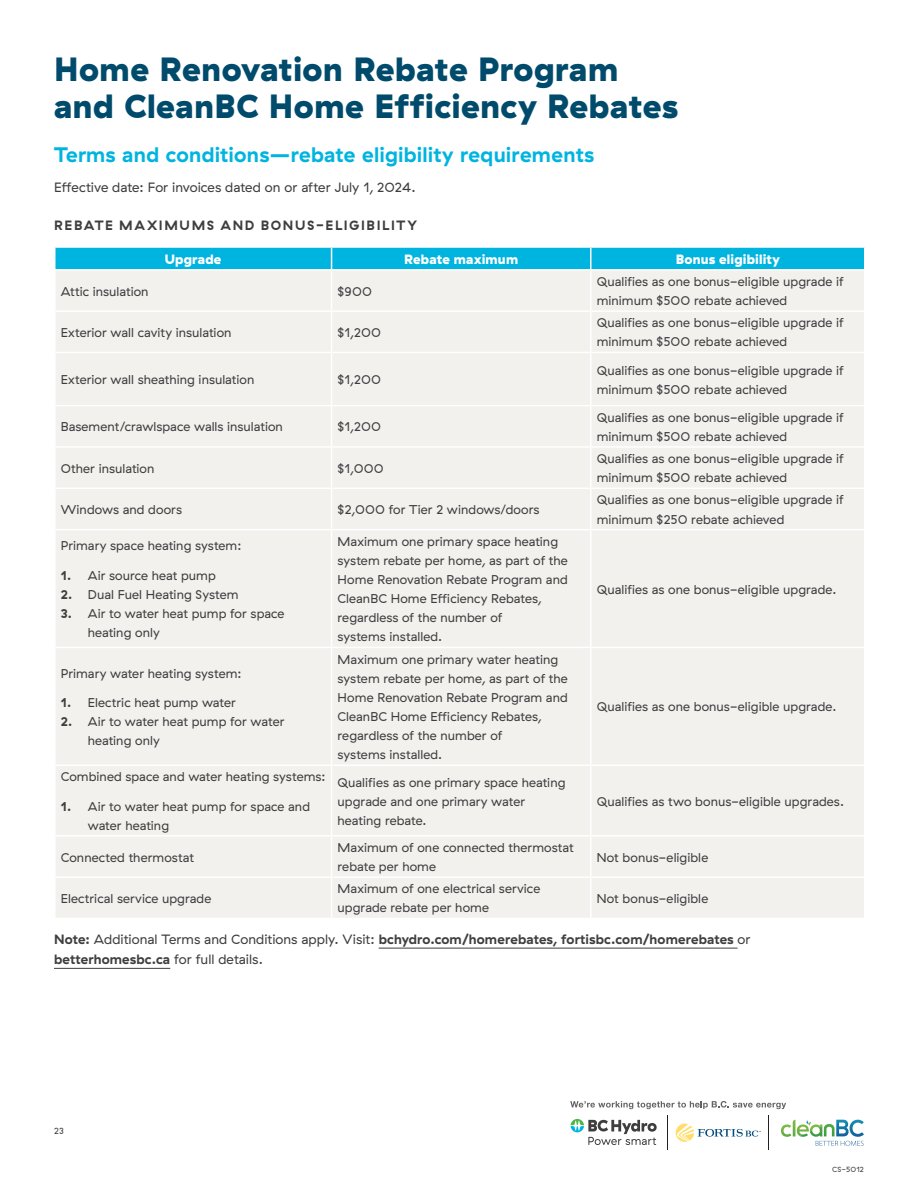
<style>
.page{position:relative;width:918px;height:1188px;background:#fff}
.page>*{position:absolute;margin:0;border:0;box-sizing:border-box;transform-origin:0 0}
.t1{font:900 33.6px/36.9px "GT Haptik";letter-spacing:.01em;color:#004b6c}
.t2{font:700 21px "GT Haptik";letter-spacing:.01em;color:#00b4e0}
.t3{font:700 13.5px/20.2px "GT Haptik";letter-spacing:.01em;color:#3e3e3f}
.t4{font:13.5px "GT Haptik";color:#3e3e3f}
.t5{font:900 13.5px "GT Haptik";letter-spacing:.01em;color:#fff}
.t6{font:700 13.5px "GT Haptik";letter-spacing:.12em;color:#3e3e3f}
.t7{font:12.75px/19.2px "GT Haptik";letter-spacing:.005em;color:#3e3e3f}
.t8{font:9px "GT Haptik";color:#3e3e3f}
.t9{font:7.5px "GT Haptik";letter-spacing:.02em;color:#3e3e3f}
.s1{font-weight:700}
.s2{font-weight:400}
</style>
<div class="page">
<svg style="left:570px;top:1101px;width:216px;height:8px"></svg>
<svg style="left:676px;top:1124px;width:85px;height:18px"></svg>
<hr style="left:668px;top:1116px;width:1px;height:34px;background:#231f20">
<hr style="left:768px;top:1116px;width:1px;height:34px;background:#231f20">
<svg style="left:571px;top:1119px;width:86px;height:26px"></svg>
<svg style="left:781px;top:1120px;width:83px;height:26px"></svg>
<hr style="left:379px;top:948px;width:359px;height:1px;background:#3e3e3f">
<hr style="left:54px;top:968px;width:116px;height:1px;background:#3e3e3f">
<div style="left:56px;top:271px;width:808px;height:647px;background:#f3f1ee"></div>
<div style="left:55px;top:247px;width:809px;height:22px;background:#00b4e0"></div>
<hr style="left:591px;top:246px;width:275px;height:2px;background:#fff">
<hr style="left:590px;top:248px;width:2px;height:21px;background:#fff">
<hr style="left:331px;top:271px;width:1px;height:39px;background:#fff">
<hr style="left:590px;top:271px;width:2px;height:39px;background:#fff">
<hr style="left:54px;top:310px;width:278px;height:2px;background:#fff">
<hr style="left:332px;top:310px;width:259px;height:2px;background:#fff">
<hr style="left:331px;top:312px;width:1px;height:40px;background:#fff">
<hr style="left:591px;top:310px;width:275px;height:2px;background:#fff">
<hr style="left:590px;top:312px;width:2px;height:40px;background:#fff">
<hr style="left:54px;top:352px;width:278px;height:1px;background:#fff">
<hr style="left:332px;top:352px;width:259px;height:1px;background:#fff">
<hr style="left:331px;top:353px;width:1px;height:52px;background:#fff">
<hr style="left:591px;top:352px;width:275px;height:1px;background:#fff">
<hr style="left:590px;top:353px;width:2px;height:52px;background:#fff">
<hr style="left:54px;top:405px;width:278px;height:1px;background:#fff">
<hr style="left:332px;top:405px;width:259px;height:1px;background:#fff">
<hr style="left:331px;top:406px;width:1px;height:40px;background:#fff">
<hr style="left:591px;top:405px;width:275px;height:1px;background:#fff">
<hr style="left:590px;top:406px;width:2px;height:40px;background:#fff">
<hr style="left:54px;top:446px;width:278px;height:2px;background:#fff">
<hr style="left:332px;top:446px;width:259px;height:2px;background:#fff">
<hr style="left:331px;top:448px;width:1px;height:40px;background:#fff">
<hr style="left:591px;top:446px;width:275px;height:2px;background:#fff">
<hr style="left:590px;top:448px;width:2px;height:40px;background:#fff">
<hr style="left:54px;top:488px;width:278px;height:1px;background:#fff">
<hr style="left:332px;top:488px;width:259px;height:1px;background:#fff">
<hr style="left:331px;top:489px;width:1px;height:40px;background:#fff">
<hr style="left:591px;top:488px;width:275px;height:1px;background:#fff">
<hr style="left:590px;top:489px;width:2px;height:40px;background:#fff">
<hr style="left:54px;top:529px;width:278px;height:1px;background:#fff">
<hr style="left:332px;top:529px;width:259px;height:1px;background:#fff">
<hr style="left:331px;top:530px;width:1px;height:117px;background:#fff">
<hr style="left:591px;top:529px;width:275px;height:1px;background:#fff">
<hr style="left:590px;top:530px;width:2px;height:117px;background:#fff">
<hr style="left:54px;top:647px;width:278px;height:1px;background:#fff">
<hr style="left:332px;top:647px;width:259px;height:1px;background:#fff">
<hr style="left:331px;top:648px;width:1px;height:117px;background:#fff">
<hr style="left:591px;top:647px;width:275px;height:1px;background:#fff">
<hr style="left:590px;top:648px;width:2px;height:117px;background:#fff">
<hr style="left:54px;top:765px;width:278px;height:1px;background:#fff">
<hr style="left:332px;top:765px;width:259px;height:1px;background:#fff">
<hr style="left:331px;top:766px;width:1px;height:69px;background:#fff">
<hr style="left:591px;top:765px;width:275px;height:1px;background:#fff">
<hr style="left:590px;top:766px;width:2px;height:69px;background:#fff">
<hr style="left:54px;top:835px;width:278px;height:2px;background:#fff">
<hr style="left:332px;top:835px;width:259px;height:2px;background:#fff">
<hr style="left:331px;top:837px;width:1px;height:39px;background:#fff">
<hr style="left:591px;top:835px;width:275px;height:2px;background:#fff">
<hr style="left:590px;top:837px;width:2px;height:39px;background:#fff">
<hr style="left:54px;top:876px;width:278px;height:2px;background:#fff">
<hr style="left:332px;top:876px;width:259px;height:2px;background:#fff">
<hr style="left:331px;top:878px;width:1px;height:40px;background:#fff">
<hr style="left:591px;top:876px;width:275px;height:2px;background:#fff">
<hr style="left:590px;top:878px;width:2px;height:40px;background:#fff">
<h1 class="t1" style="left:54px;top:51px;width:626px">Home Renovation Rebate Program and CleanBC Home Efficiency Rebates</h1>
<h2 class="t2" style="left:54px;top:141px;width:542px">Terms and conditions—rebate eligibility requirements</h2>
<p class="t4" style="left:54px;top:180px;width:363px">Effective date: For invoices dated on or after July 1, 2024.</p>
<p class="t6" style="left:54px;top:217px;width:364px">REBATE MAXIMUMS AND BONUS-ELIGIBILITY</p>
<p class="t5" style="left:165px;top:250px;width:58px">Upgrade</p>
<p class="t5" style="left:404px;top:250px;width:116px">Rebate maximum</p>
<p class="t5" style="left:676px;top:250px;width:106px">Bonus eligibility</p>
<p class="t7" style="left:61px;top:282px;width:89px">Attic insulation</p>
<p class="t7" style="left:338px;top:282px;width:36px">$900</p>
<p class="t7" style="left:597px;top:272px;width:249px">Qualifies as one bonus-eligible upgrade if minimum $500 rebate achieved</p>
<p class="t7" style="left:61px;top:323px;width:172px">Exterior wall cavity insulation</p>
<p class="t7" style="left:338px;top:323px;width:45px">$1,200</p>
<p class="t7" style="left:597px;top:313px;width:249px">Qualifies as one bonus-eligible upgrade if minimum $500 rebate achieved</p>
<p class="t7" style="left:61px;top:370px;width:195px">Exterior wall sheathing insulation</p>
<p class="t7" style="left:338px;top:370px;width:45px">$1,200</p>
<p class="t7" style="left:597px;top:361px;width:249px">Qualifies as one bonus-eligible upgrade if minimum $500 rebate achieved</p>
<p class="t7" style="left:61px;top:418px;width:224px">Basement/crawlspace walls insulation</p>
<p class="t7" style="left:338px;top:418px;width:45px">$1,200</p>
<p class="t7" style="left:597px;top:408px;width:249px">Qualifies as one bonus-eligible upgrade if minimum $500 rebate achieved</p>
<p class="t7" style="left:61px;top:459px;width:95px">Other insulation</p>
<p class="t7" style="left:338px;top:459px;width:48px">$1,000</p>
<p class="t7" style="left:597px;top:449px;width:249px">Qualifies as one bonus-eligible upgrade if minimum $500 rebate achieved</p>
<p class="t7" style="left:61px;top:500px;width:123px">Windows and doors</p>
<p class="t7" style="left:338px;top:500px;width:203px">$2,000 for Tier 2 windows/doors</p>
<p class="t7" style="left:597px;top:491px;width:249px">Qualifies as one bonus-eligible upgrade if minimum $250 rebate achieved</p>
<p class="t7" style="left:61px;top:536px;width:182px">Primary space heating system:</p>
<p class="t7" style="left:61px;top:566px;width:156px"><span class="s1">1.</span> Air source heat pump</p>
<p class="t7" style="left:61px;top:585px;width:179px"><span class="s1">2.</span> Dual Fuel Heating System</p>
<p class="t7" style="left:88px;top:604px;width:198px;text-indent:-27px"><span class="s1">3.</span> Air to water heat pump for space heating only</p>
<p class="t7" style="left:338px;top:532px;width:232px">Maximum one primary space heating system rebate per home, as part of the<br>Home Renovation Rebate Program and<br>CleanBC Home Efficiency Rebates, regardless of the number of<br>systems installed.</p>
<p class="t7" style="left:597px;top:580px;width:241px">Qualifies as one bonus-eligible upgrade.</p>
<p class="t7" style="left:61px;top:664px;width:182px">Primary water heating system:</p>
<p class="t7" style="left:61px;top:693px;width:177px"><span class="s1">1.</span> Electric heat pump water</p>
<p class="t7" style="left:88px;top:712px;width:198px;text-indent:-27px"><span class="s1">2.</span> Air to water heat pump for water heating only</p>
<p class="t7" style="left:61px;top:768px;width:266px">Combined space and water heating systems:</p>
<p class="t7" style="left:88px;top:797px;width:224px;text-indent:-27px"><span class="s1">1.</span> Air to water heat pump for space and water heating</p>
<p class="t7" style="left:338px;top:650px;width:232px">Maximum one primary water heating system rebate per home, as part of the<br>Home Renovation Rebate Program and<br>CleanBC Home Efficiency Rebates, regardless of the number of<br>systems installed.</p>
<p class="t7" style="left:338px;top:773px;width:229px">Qualifies as one primary space heating upgrade and one primary water heating rebate.</p>
<p class="t7" style="left:597px;top:698px;width:241px">Qualifies as one bonus-eligible upgrade.</p>
<p class="t7" style="left:597px;top:792px;width:249px">Qualifies as two bonus-eligible upgrades.</p>
<p class="t7" style="left:61px;top:848px;width:135px">Connected thermostat</p>
<p class="t7" style="left:338px;top:838px;width:238px">Maximum of one connected thermostat rebate per home</p>
<p class="t7" style="left:597px;top:848px;width:113px">Not bonus-eligible</p>
<p class="t7" style="left:61px;top:889px;width:152px">Electrical service upgrade</p>
<p class="t7" style="left:338px;top:879px;width:204px">Maximum of one electrical service upgrade rebate per home</p>
<p class="t7" style="left:597px;top:889px;width:113px">Not bonus-eligible</p>
<p class="t3" style="left:54px;top:929px;width:698px">Note: <span class="s2">Additional Terms and Conditions apply. Visit:</span> bchydro.com/homerebates, fortisbc.com/homerebates <span class="s2">or </span>betterhomesbc.ca <span class="s2">for full details.</span></p>
<p class="t8" style="left:54px;top:1126px;width:11px">23</p>
<p class="t9" style="left:832px;top:1165px;width:33px">CS-5012</p>
</div>
